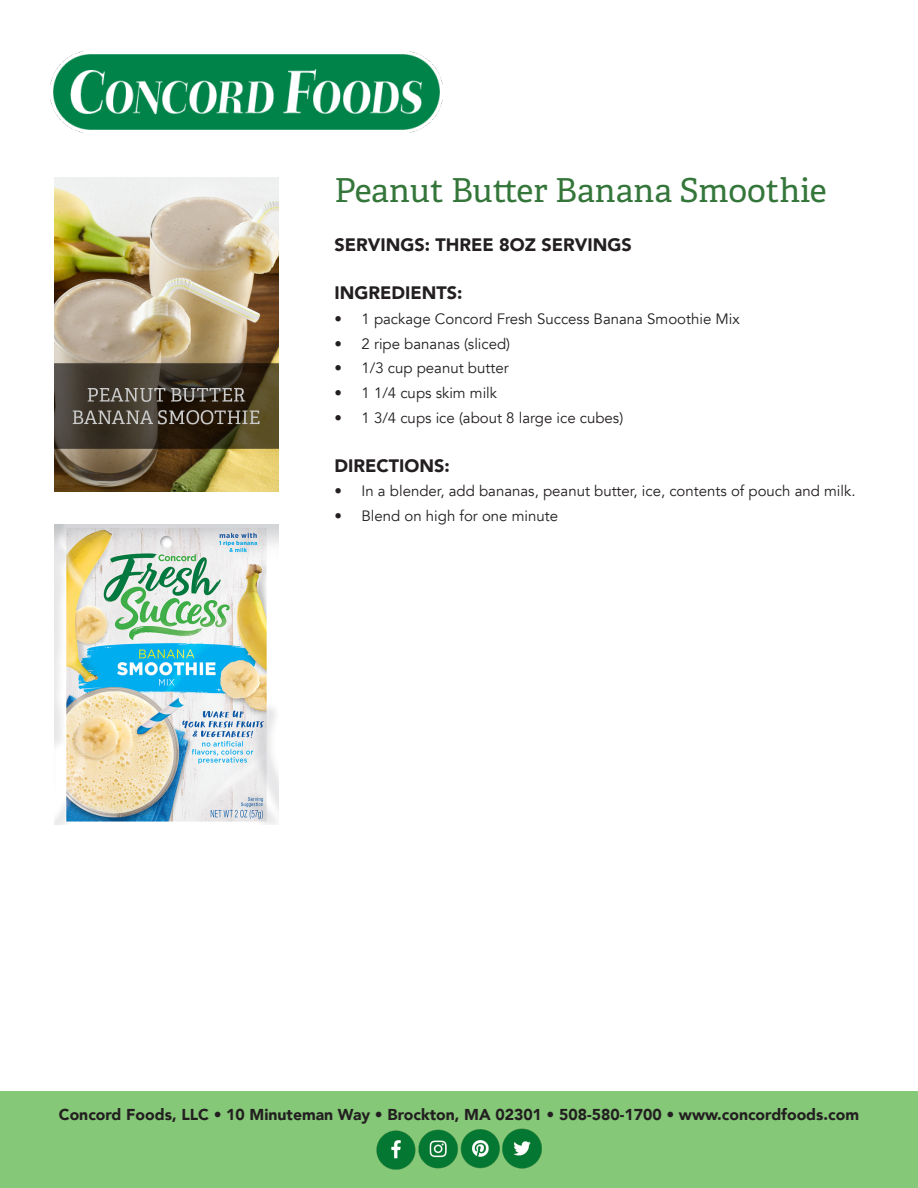
<style>
.page{position:relative;width:918px;height:1188px;background:#fff}
.page>*{position:absolute;margin:0;border:0;box-sizing:border-box;transform-origin:0 0}
.Name{font:33px "Adelle PE";color:#34763a}
.heading_1{font:900 18px "Avenir";color:#231f20}
.t1{font:900 15.75px "Avenir";color:#231f20}
.t2{font:15px "Avenir";color:#231f20}
</style>
<div class="page">
<div style="left:1px;top:1091px;width:917px;height:97px;background:#85c878"></div>
<img style="left:51px;top:52px;width:392px;height:81px">
<img style="left:376px;top:1128px;width:166px;height:42px">
<img style="left:54px;top:177px;width:225px;height:315px">
<img style="left:54px;top:525px;width:225px;height:300px">
<p class="Name" style="left:335px;top:166px;width:494px">Peanut Butter Banana Smoothie</p>
<p class="heading_1" style="left:335px;top:229px;width:299px">SERVINGS: THREE 8OZ SERVINGS</p>
<p class="heading_1" style="left:335px;top:278px;width:129px">INGREDIENTS:</p>
<p class="t2" style="left:335px;top:310px;width:407px">• 1 package Concord Fresh Success Banana Smoothie Mix</p>
<p class="t2" style="left:335px;top:335px;width:177px">• 2 ripe bananas (sliced)</p>
<p class="t2" style="left:335px;top:359px;width:176px">• 1/3 cup peanut butter</p>
<p class="t2" style="left:335px;top:384px;width:164px">• 1 1/4 cups skim milk</p>
<p class="t2" style="left:335px;top:409px;width:290px">• 1 3/4 cups ice (about 8 large ice cubes)</p>
<p class="heading_1" style="left:335px;top:450px;width:117px">DIRECTIONS:</p>
<p class="t2" style="left:335px;top:482px;width:523px">• In a blender, add bananas, peanut butter, ice, contents of pouch and milk.</p>
<p class="t2" style="left:335px;top:507px;width:225px">• Blend on high for one minute</p>
<p class="t1" style="left:59px;top:1101px;width:802px">Concord Foods, LLC • 10 Minuteman Way • Brockton, MA 02301 • 508-580-1700 • www.concordfoods.com</p>
</div>
